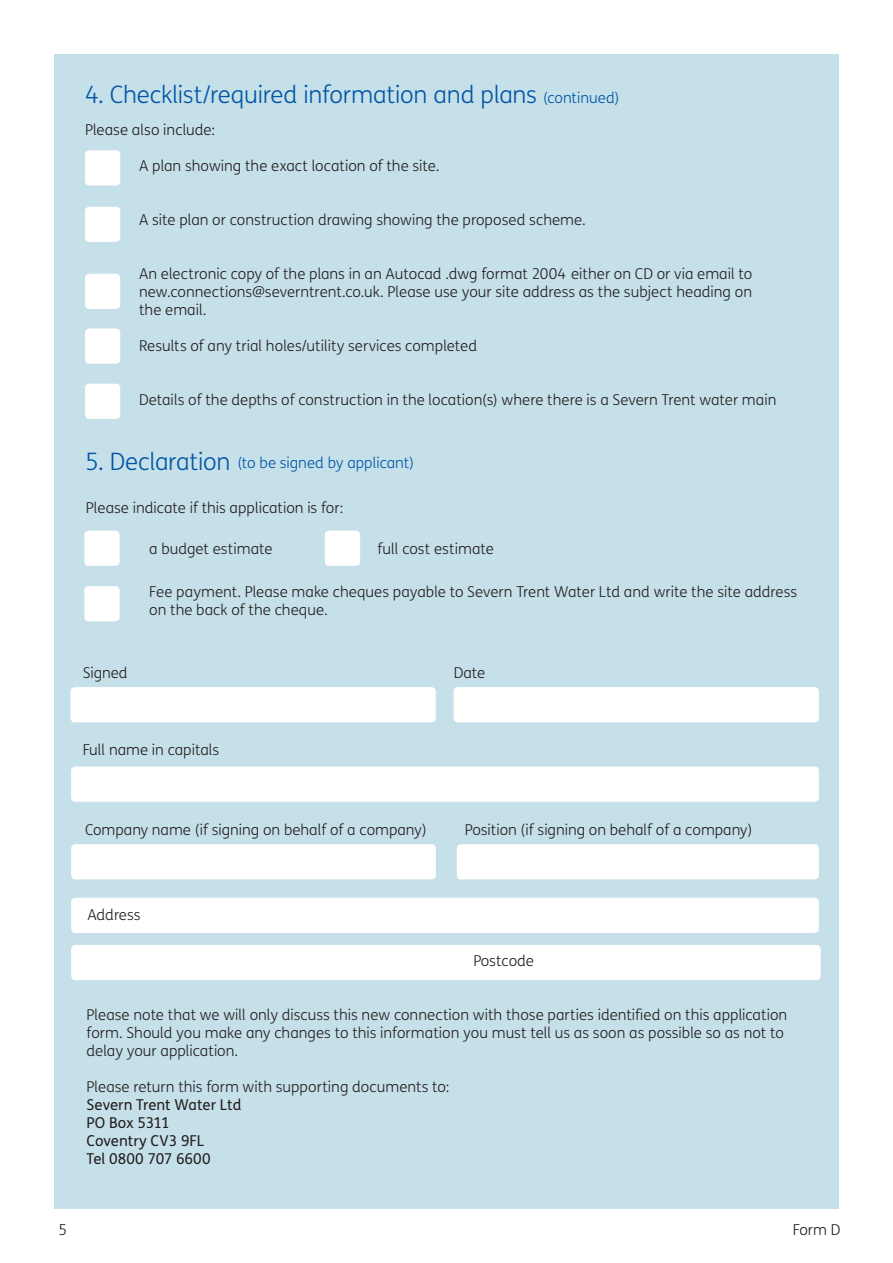
<style>
.page{position:relative;width:893px;height:1263px;background:#fff}
.page>*{position:absolute;margin:0;border:0;box-sizing:border-box;transform-origin:0 0}
.t1{font:300 24px "FS Me Pro";letter-spacing:-.01em;color:#0155a5}
.t2{font:300 15px/18px "FS Me Pro";color:#231f20}
.t3{font:15px "FS Me Pro";color:#231f20}
.t4{font:300 15px "FS Me Pro";color:#0155a5}
.t5{font:15px "FS Me Pro";letter-spacing:-.03em;color:#231f20}
.s1{font-size:15px}
</style>
<div class="page">
<div style="left:54px;top:54px;width:784px;height:1155px;background:#c6e0e9"></div>
<div style="left:85px;top:150px;width:35px;height:36px;background:#fff;border-radius:4px"></div>
<div style="left:85px;top:207px;width:35px;height:35px;background:#fff;border-radius:4px"></div>
<div style="left:85px;top:274px;width:35px;height:35px;background:#fff;border-radius:4px"></div>
<div style="left:85px;top:328px;width:35px;height:36px;background:#fff;border-radius:4px"></div>
<div style="left:85px;top:384px;width:35px;height:35px;background:#fff;border-radius:4px"></div>
<div style="left:84px;top:531px;width:36px;height:35px;background:#fff;border-radius:4px"></div>
<div style="left:325px;top:531px;width:35px;height:35px;background:#fff;border-radius:4px"></div>
<div style="left:84px;top:586px;width:36px;height:35px;background:#fff;border-radius:4px"></div>
<div style="left:71px;top:766px;width:748px;height:36px;background:#fff;border-radius:4px"></div>
<div style="left:70px;top:687px;width:366px;height:35px;background:#fff;border-radius:4px"></div>
<div style="left:454px;top:687px;width:365px;height:35px;background:#fff;border-radius:4px"></div>
<div style="left:71px;top:844px;width:365px;height:35px;background:#fff;border-radius:4px"></div>
<div style="left:71px;top:898px;width:748px;height:35px;background:#fff;border-radius:4px"></div>
<div style="left:71px;top:945px;width:750px;height:35px;background:#fff;border-radius:4px"></div>
<div style="left:457px;top:844px;width:362px;height:35px;background:#fff;border-radius:4px"></div>
<p class="t1" style="left:85px;top:78px;width:536px">4. Checklist/required information and plans <span class="s1">(continued)</span></p>
<p class="t2" style="left:85px;top:120px;width:132px">Please also include:</p>
<p class="t2" style="left:139px;top:156px;width:302px">A plan showing the exact location of the site.</p>
<p class="t2" style="left:139px;top:210px;width:448px">A site plan or construction drawing showing the proposed scheme.</p>
<p class="t2" style="left:139px;top:264px;width:615px">An electronic copy of the plans in an Autocad .dwg format 2004 either on CD or via email to</p>
<p class="t2" style="left:139px;top:282px;width:614px">new.connections@severntrent.co.uk. Please use your site address as the subject heading on</p>
<p class="t2" style="left:139px;top:300px;width:69px">the email.</p>
<p class="t2" style="left:139px;top:336px;width:340px">Results of any trial holes/utility services completed</p>
<p class="t2" style="left:139px;top:390px;width:639px">Details of the depths of construction in the location(s) where there is a Severn Trent water main</p>
<p class="t1" style="left:85px;top:445px;width:147px">5. Declaration</p>
<p class="t4" style="left:237px;top:453px;width:178px">(to be signed by applicant)</p>
<p class="t2" style="left:86px;top:498px;width:259px">Please indicate if this application is for:</p>
<p class="t2" style="left:149px;top:539px;width:125px">a budget estimate</p>
<p class="t2" style="left:377px;top:539px;width:118px">full cost estimate</p>
<p class="t2" style="left:149px;top:583px;width:649px">Fee payment. Please make cheques payable to Severn Trent Water Ltd and write the site address on the back of the cheque.</p>
<p class="t2" style="left:83px;top:663px;width:46px">Signed</p>
<p class="t2" style="left:83px;top:740px;width:138px">Full name in capitals</p>
<p class="t2" style="left:454px;top:663px;width:33px">Date</p>
<p class="t2" style="left:85px;top:821px;width:343px">Company name (if signing on behalf of a company)</p>
<p class="t2" style="left:465px;top:821px;width:289px">Position (if signing on behalf of a company)</p>
<p class="t2" style="left:88px;top:906px;width:54px">Address</p>
<p class="t2" style="left:473px;top:952px;width:62px">Postcode</p>
<p class="t2" style="left:87px;top:1005px;width:702px">Please note that we will only discuss this new connection with those parties identified on this application form. Should you make any changes to this information you must tell us as soon as possible so as not to delay your application.</p>
<p class="t2" style="left:87px;top:1077px;width:364px">Please return this form with supporting documents to:</p>
<p class="t3" style="left:87px;top:1094px;width:156px">Severn Trent Water Ltd</p>
<p class="t5" style="left:87px;top:1112px;width:85px">PO Box 5311</p>
<p class="t3" style="left:87px;top:1130px;width:119px">Coventry CV3 9FL</p>
<p class="t3" style="left:87px;top:1148px;width:126px">Tel 0800 707 6600</p>
<p class="t2" style="left:59px;top:1220px;width:10px">5</p>
<p class="t2" style="left:793px;top:1220px;width:49px">Form D</p>
</div>
